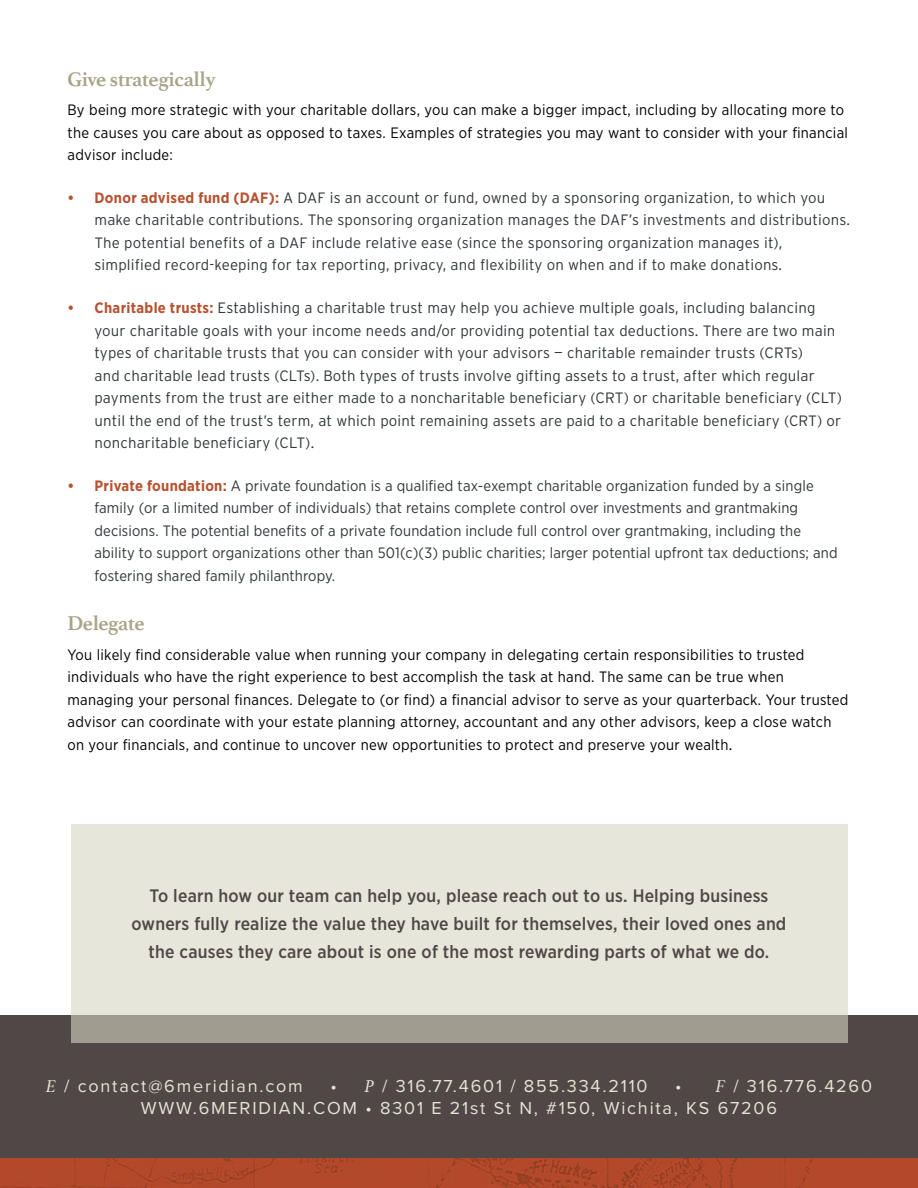
<style>
.page{position:relative;width:918px;height:1188px;background:#fff}
.page>*{position:absolute;margin:0;border:0;box-sizing:border-box;transform-origin:0 0}
.t1{font:700 21px "Athelas";letter-spacing:-.02em;color:#a7a487}
.t2{font:500 18px/28.5px "Gotham Narrow";letter-spacing:.01em;color:#504747;text-align:center}
.t3{font:18px/21.6px "Proxima Nova";letter-spacing:.1em;color:#e6e3d4}
.t4{font:300 15px/22.5px "Interstate";letter-spacing:.01em;color:#31383a}
.t5{font:15px/22.5px "Gotham Narrow";letter-spacing:.02em;color:#000}
.t6{font:15px/22.5px "Gotham Narrow";letter-spacing:.01em;color:#31383a}
.s1{font-family:"Gotham Narrow";font-weight:700;color:#b75130}
.s2{font-weight:700;color:#b75130}
.s3{font-family:"Interstate";font-weight:300}
.s4{font-family:"Athelas";font-style:italic}
</style>
<div class="page">
<div style="left:0;top:1015px;width:918px;height:144px;background:#504747"></div>
<svg style="left:71px;top:824px;width:776px;height:219px;background:#dedcd0"></svg>
<img style="left:0;top:1158px;width:918px;height:30px">
<h1 class="t1" style="left:68px;top:62px;width:150px">Give strategically</h1>
<p class="t5" style="left:68px;top:98px;width:782px">By being more strategic with your charitable dollars, you can make a bigger impact, including by allocating more to the causes you care about as opposed to taxes. Examples of strategies you may want to consider with your financial advisor include:</p>
<p class="t4" style="left:94px;top:186px;width:757px;text-indent:-27px"><span class="s1">• Donor advised fund (DAF):</span> A DAF is an account or fund, owned by a sponsoring organization, to which you make charitable contributions. The sponsoring organization manages the DAF’s investments and distributions.<br>The potential benefits of a DAF include relative ease (since the sponsoring organization manages it), simplified record-keeping for tax reporting, privacy, and flexibility on when and if to make donations.</p>
<p class="t4" style="left:94px;top:297px;width:749px;text-indent:-27px"><span class="s1">• Charitable trusts:</span> Establishing a charitable trust may help you achieve multiple goals, including balancing your charitable goals with your income needs and/or providing potential tax deductions. There are two main types of charitable trusts that you can consider with your advisors — charitable remainder trusts (CRTs)<br>and charitable lead trusts (CLTs). Both types of trusts involve gifting assets to a trust, after which regular payments from the trust are either made to a noncharitable beneficiary (CRT) or charitable beneficiary (CLT) until the end of the trust’s term, at which point remaining assets are paid to a charitable beneficiary (CRT) or noncharitable beneficiary (CLT).</p>
<p class="t6" style="left:94px;top:474px;width:745px;text-indent:-27px"><span class="s2">• Private foundation:</span> A private foundation is a qualified tax-exempt charitable organization funded by a single family (or a limited number of individuals) that retains complete control over investments and grantmaking decisions. The potential benefits of a private foundation include full control over grantmaking, including the ability to support organizations other than 501(c)(3) public charities; larger potential upfront tax deductions; and fostering shared family philanthropy.</p>
<h1 class="t1" style="left:68px;top:607px;width:79px">Delegate</h1>
<p class="t5" style="left:68px;top:643px;width:783px">You likely find considerable value when running your company in delegating certain responsibilities to trusted individuals who have the right experience to best accomplish the task at hand. The same can be true when managing your personal finances. Delegate to (or find) a financial advisor to serve as your quarterback. Your trusted advisor can coordinate with your estate planning attorney, accountant and any other advisors, keep a close watch on your financials, and continue to uncover new opportunities to protect and preserve your wealth<span class="s3">.</span></p>
<p class="t2" style="left:132px;top:881px;width:656px">To learn how our team can help you, please reach out to us. Helping business owners fully realize the value they have built for themselves, their loved ones and the causes they care about is one of the most rewarding parts of what we do.</p>
<p class="t3" style="left:46px;top:1075px;width:258px"><span class="s4">E</span> / contact@6meridian.com</p>
<p class="t3" style="left:330px;top:1075px;width:319px">• <span class="s4">P</span> / 316.77.4601 / 855.334.2110</p>
<p class="t3" style="left:141px;top:1075px;width:733px;text-indent:534px">• <span class="s4">F</span> / 316.776.4260<br>WWW.6MERIDIAN.COM • 8301 E 21st St N, #150, Wichita, KS 67206</p>
</div>
